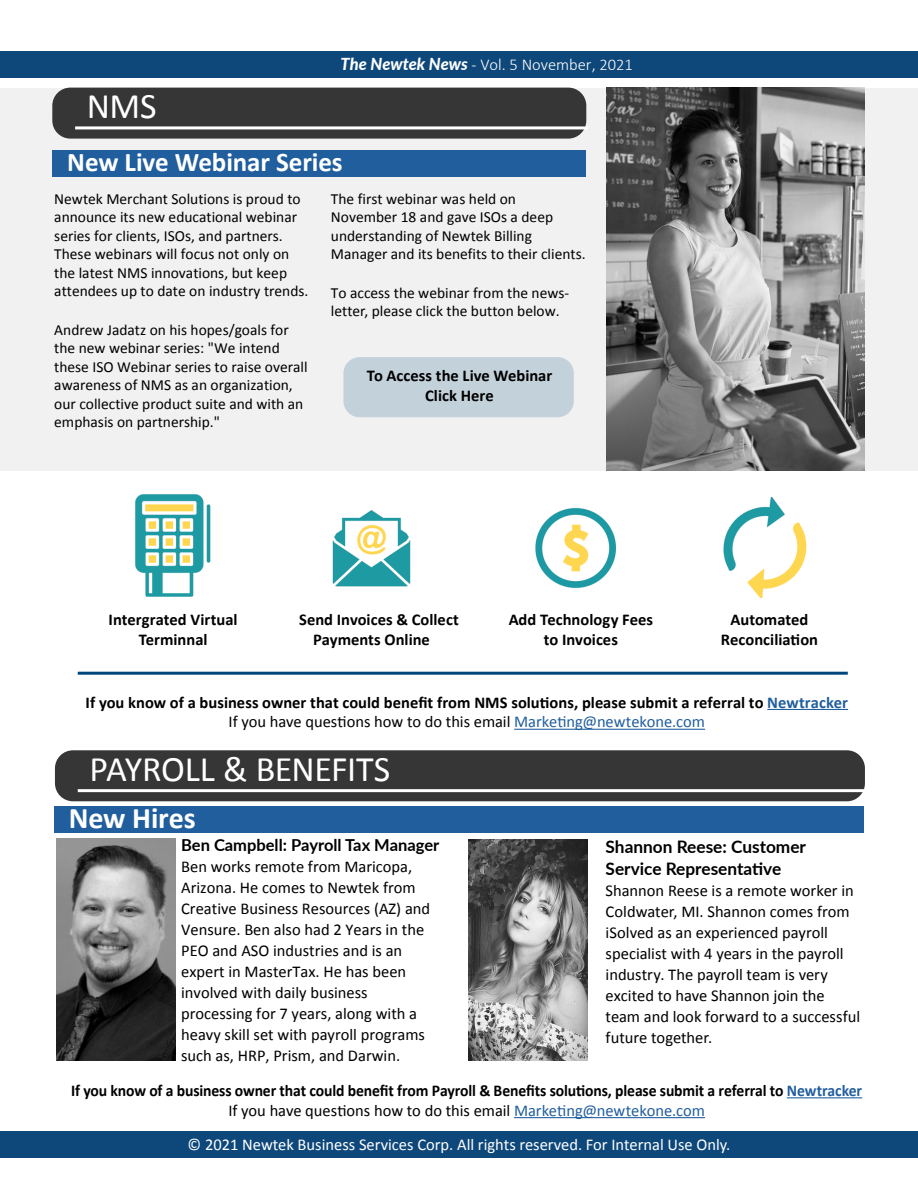
<style>
.page{position:relative;width:918px;height:1188px;background:#fff}
.page>*{position:absolute;margin:0;border:0;box-sizing:border-box;transform-origin:0 0}
.t1{font:36px "Calibri";letter-spacing:-.015em;color:#fff}
.t2{font:700 30px "Calibri";letter-spacing:-.005em;color:#fff}
.t3{font:700 27px "Calibri";letter-spacing:-.005em;color:#fff}
.t4{font:700 17.25px/22.5px "Lato";color:#000}
.t5{font:16.5px/21px "Calibri";color:#000}
.t6{font:700 16.5px/19.8px "Calibri";color:#000;text-align:center}
.t7{font:700 16.5px/19.8px "Calibri";color:#000;text-align:center;scale:.95 1}
.t8{font:16.5px "Calibri";color:#fff}
.t9{font:300 16.5px "Calibri";color:#fff}
.t10{font:700 16.5px "Lato";color:#000}
.t11{font:15.45px/18.6px "Calibri";color:#000}
.s1{font-family:"Lato";font-weight:800;font-style:italic}
.s2{color:#215e9e}
.s3{font-weight:400}
.s4{font-weight:400;color:#215e9e}
</style>
<div class="page">
<div style="left:0;top:51px;width:918px;height:27px;background:#0e487a"></div>
<div style="left:0;top:1131px;width:918px;height:27px;background:#0e487a"></div>
<div style="left:0;top:88px;width:918px;height:382px;background:#f1f1f1"></div>
<div style="left:55px;top:750px;width:810px;height:51px;background:#363636;border-radius:18px"></div>
<hr style="left:78px;top:789px;width:803px;height:3px;background:#fff">
<hr style="left:767px;top:709px;width:81px;height:1px;background:#215e9e">
<hr style="left:514px;top:729px;width:191px;height:1px;background:#215e9e">
<hr style="left:787px;top:1097px;width:75px;height:1px;background:#215e9e">
<hr style="left:514px;top:1117px;width:191px;height:1px;background:#215e9e">
<div style="left:52px;top:88px;width:534px;height:51px;background:#363636;border-radius:18px"></div>
<hr style="left:75px;top:126px;width:513px;height:3px;background:#fff">
<img style="left:606px;top:88px;width:259px;height:382px">
<div style="left:54px;top:806px;width:810px;height:27px;background:#215e9e"></div>
<img style="left:57px;top:839px;width:118px;height:221px">
<img style="left:468px;top:839px;width:120px;height:221px">
<div style="left:52px;top:150px;width:534px;height:27px;background:#215e9e"></div>
<img style="left:135px;top:494px;width:76px;height:103px">
<hr style="left:78px;top:672px;width:770px;height:3px;background:#00477c">
<img style="left:332px;top:510px;width:79px;height:77px">
<img style="left:535px;top:508px;width:81px;height:80px">
<img style="left:723px;top:497px;width:84px;height:100px">
<div style="left:343px;top:357px;width:231px;height:60px;background:#c3d1da;border-radius:16px"></div>
<h1 class="t1" style="left:87px;top:81px;width:71px">NMS</h1>
<p class="t9" style="left:341px;top:55px;width:294px"><span class="s1">The Newtek News</span> - Vol. 5 November, 2021</p>
<h3 class="t3" style="left:67px;top:143px;width:277px">New Live Webinar Series</h3>
<p class="t11" style="left:54px;top:189px;width:256px">Newtek Merchant Solutions is proud to announce its new educational webinar series for clients, ISOs, and partners.<br>These webinars will focus not only on the latest NMS innovations, but keep attendees up to date on industry trends.</p>
<p class="t11" style="left:54px;top:320px;width:255px">Andrew Jadatz on his hopes/goals for the new webinar series: "We intend these ISO Webinar series to raise overall awareness of NMS as an organization, our collective product suite and with an emphasis on partnership."</p>
<p class="t11" style="left:331px;top:189px;width:256px">The first webinar was held on November 18 and gave ISOs a deep understanding of Newtek Billing Manager and its benefits to their clients.</p>
<p class="t11" style="left:331px;top:283px;width:240px">To access the webinar from the news&shy;letter, please click the button below.</p>
<p class="t6" style="left:367px;top:365px;width:187px">To Access the Live Webinar<br>Click Here</p>
<p class="t6" style="left:109px;top:609px;width:130px">Intergrated Virtual<br>Terminnal</p>
<p class="t6" style="left:313px;top:609px;width:147px;text-align:left;text-indent:-14px">Send Invoices &amp; Collect<br>Payments Online</p>
<p class="t6" style="left:509px;top:609px;width:146px">Add Technology Fees to Invoices</p>
<p class="t6" style="left:721px;top:609px;width:99px">Automated<br>Reconciliation</p>
<p class="t6" style="left:86px;top:692px;width:764px">If you know of a business owner that could benefit from NMS solutions, please submit a referral to <span class="s2">Newtracker<br></span><span class="s3">If you have questions how to do this email</span> <span class="s4">Marketing@newtekone.com</span></p>
<h1 class="t1" style="left:89px;top:744px;width:302px">PAYROLL &amp; BENEFITS</h1>
<h2 class="t2" style="left:69px;top:797px;width:129px">New Hires</h2>
<p class="t10" style="left:181px;top:833px;width:260px">Ben Campbell: Payroll Tax Manager</p>
<p class="t5" style="left:181px;top:855px;width:251px">Ben works remote from Maricopa, Arizona. He comes to Newtek from Creative Business Resources (AZ) and Vensure. Ben also had 2 Years in the PEO and ASO industries and is an expert in MasterTax. He has been involved with daily business processing for 7 years, along with a heavy skill set with payroll programs such as, HRP, Prism, and Darwin.</p>
<p class="t4" style="left:606px;top:834px;width:202px">Shannon Reese: Customer<br>Service Representative</p>
<p class="t5" style="left:606px;top:880px;width:256px">Shannon Reese is a remote worker in<br>Coldwater, MI. Shannon comes from iSolved as an experienced payroll specialist with 4 years in the payroll industry. The payroll team is very excited to have Shannon join the team and look forward to a successful future together.</p>
<p class="t7" style="left:71px;top:1080px;width:834px">If you know of a business owner that could benefit from Payroll &amp; Benefits solutions, please submit a referral to <span class="s2">Newtracker<br></span><span class="s3">If you have questions how to do this email</span> <span class="s4">Marketing@newtekone.com</span></p>
<p class="t8" style="left:188px;top:1133px;width:544px">© 2021 Newtek Business Services Corp. All rights reserved. For Internal Use Only.</p>
</div>
